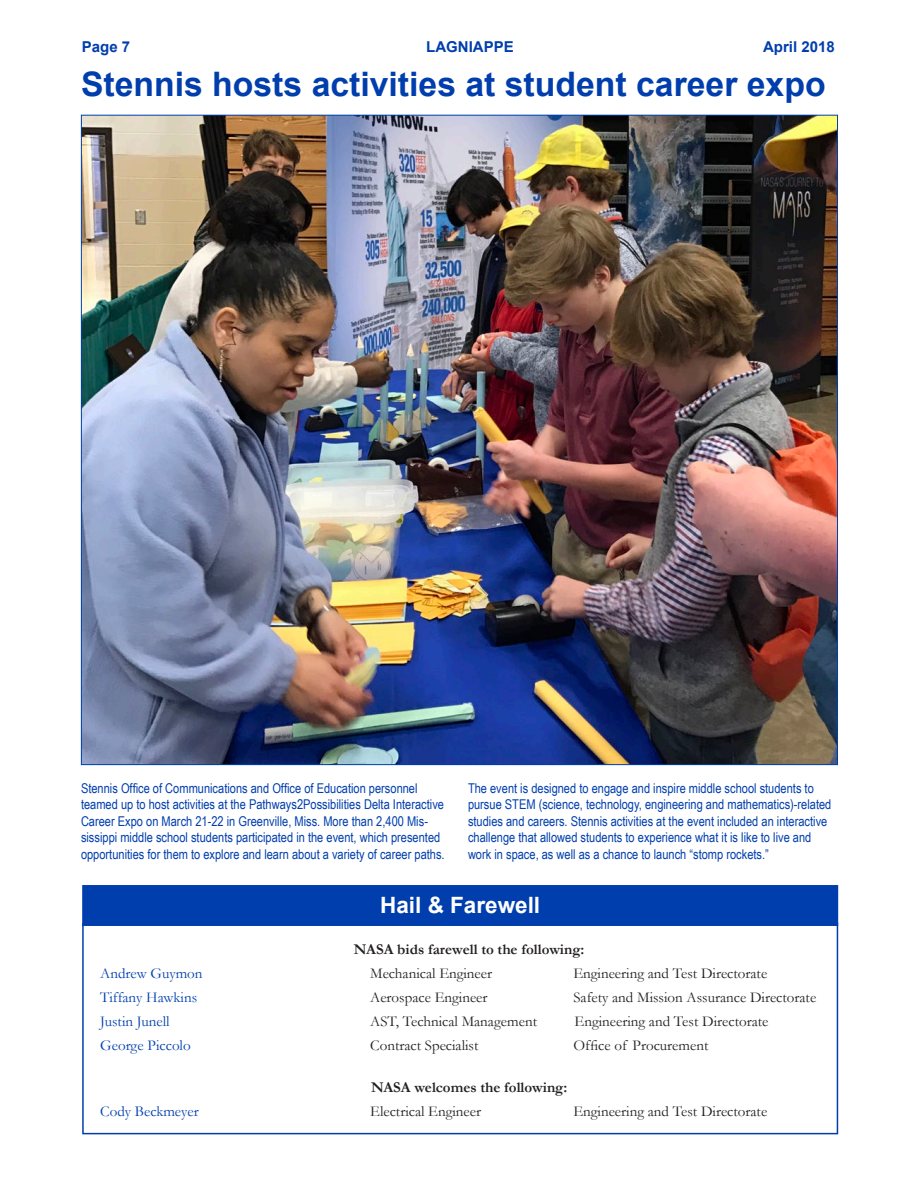
<style>
.page{position:relative;width:918px;height:1188px;background:#fff}
.page>*{position:absolute;margin:0;border:0;box-sizing:border-box;transform-origin:0 0}
.t1{font:700 33.75px "Arial";color:#003ead}
.t2{font:700 22.5px "Arial";color:#fff}
.t3{font:15px "Garamond";color:#231f20}
.t4{font:15px "Garamond";color:#003ead}
.t5{font:700 15px "Garamond";color:#231f20}
.t6{font:700 15px "Arial";color:#003ead}
.t7{font:13.5px/16.5px "Arial Narrow";color:#003ead}
</style>
<div class="page">
<img style="left:83px;top:117px;width:753px;height:646px">
<div style="left:82px;top:923px;width:756px;height:211px;border:2px solid #003ead"></div>
<div style="left:82px;top:885px;width:756px;height:41px;background:#003ead"></div>
<p class="t6" style="left:82px;top:36px;width:50px">Page 7</p>
<p class="t6" style="left:426px;top:36px;width:89px">LAGNIAPPE</p>
<p class="t6" style="left:763px;top:36px;width:73px">April 2018</p>
<p class="t1" style="left:81px;top:60px;width:746px">Stennis hosts activities at student career expo</p>
<p class="t7" style="left:81px;top:779px;width:365px">Stennis Office of Communications and Office of Education personnel teamed up to host activities at the Pathways2Possibilities Delta Interactive Career Expo on March 21-22 in Greenville, Miss. More than 2,400 Mis&shy;sissippi middle school students participated in the event, which presented opportunities for them to explore and learn about a variety of career paths.</p>
<p class="t7" style="left:468px;top:779px;width:365px">The event is designed to engage and inspire middle school students to pursue STEM (science, technology, engineering and mathematics)-related studies and careers. Stennis activities at the event included an interactive challenge that allowed students to experience what it is like to live and work in space, as well as a chance to launch “stomp rockets.”</p>
<p class="t2" style="left:380px;top:889px;width:162px">Hail &amp; Farewell</p>
<p class="t5" style="left:354px;top:939px;width:232px">NASA bids farewell to the following:</p>
<p class="t4" style="left:100px;top:963px;width:104px">Andrew Guymon</p>
<p class="t3" style="left:370px;top:963px;width:123px">Mechanical Engineer</p>
<p class="t3" style="left:573px;top:963px;width:195px">Engineering and Test Directorate</p>
<p class="t4" style="left:100px;top:987px;width:98px">Tiffany Hawkins</p>
<p class="t3" style="left:370px;top:987px;width:119px">Aerospace Engineer</p>
<p class="t3" style="left:573px;top:987px;width:244px">Safety and Mission Assurance Directorate</p>
<p class="t4" style="left:100px;top:1011px;width:71px">Justin Junell</p>
<p class="t3" style="left:370px;top:1011px;width:168px">AST, Technical Management</p>
<p class="t3" style="left:575px;top:1011px;width:195px">Engineering and Test Directorate</p>
<p class="t4" style="left:100px;top:1035px;width:92px">George Piccolo</p>
<p class="t3" style="left:370px;top:1035px;width:110px">Contract Specialist</p>
<p class="t3" style="left:573px;top:1035px;width:136px">Office of Procurement</p>
<p class="t5" style="left:371px;top:1077px;width:198px">NASA welcomes the following:</p>
<p class="t4" style="left:100px;top:1101px;width:100px">Cody Beckmeyer</p>
<p class="t3" style="left:370px;top:1101px;width:112px">Electrical Engineer</p>
<p class="t3" style="left:573px;top:1101px;width:195px">Engineering and Test Directorate</p>
</div>
